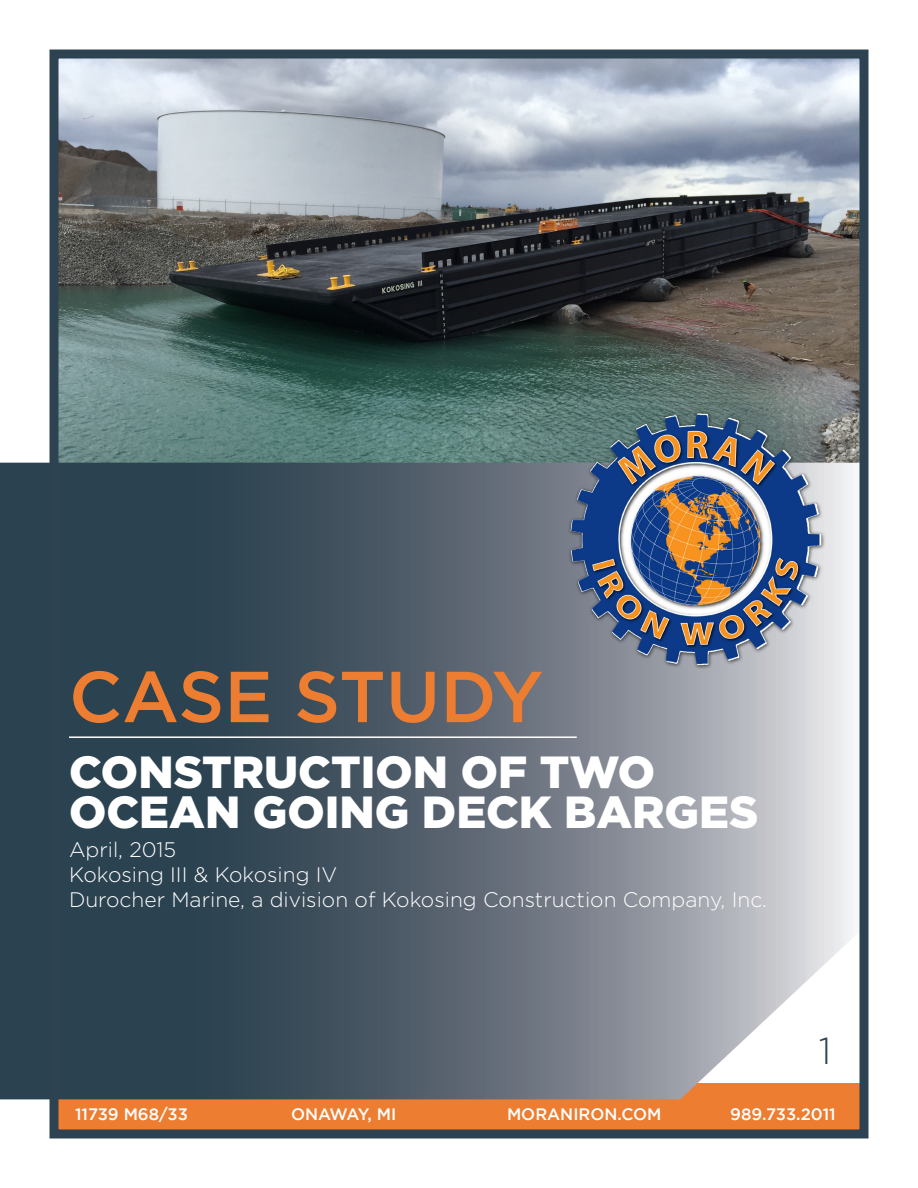
<style>
.page{position:relative;width:918px;height:1188px;background:#fff}
.page>*{position:absolute;margin:0;border:0;box-sizing:border-box;transform-origin:0 0}
.t1{font:500 72px "Gotham";color:#ed7d31}
.t2{font:900 45px/40.5px "Gotham";color:#fff}
.t3{font:300 37.5px "Gotham";color:#2d4351}
.t4{font:300 21px "Gotham";color:#fff}
.t5{font:500 16.5px "Gotham";color:#fff}
.t6{font:500 16.5px "Gotham";letter-spacing:-.045em;color:#fff}
</style>
<div class="page">
<img style="left:60px;top:60px;width:798px;height:403px">
<div style="left:54px;top:1084px;width:810px;height:48px;background:#ed7d31"></div>
<svg style="left:0;top:463px;width:858px;height:636px;background:#606c78"></svg>
<img style="left:567px;top:411px;width:259px;height:259px">
<div style="left:50px;top:50px;width:818px;height:1088px;border:9px solid #2d4351"></div>
<hr style="left:69px;top:736px;width:508px;height:2px;background:#fff">
<p class="t1" style="left:69px;top:656px;width:476px">CASE STUDY</p>
<p class="t2" style="left:69px;top:751px;width:691px">CONSTRUCTION OF TWO<br>OCEAN GOING DECK BARGES</p>
<p class="t4" style="left:69px;top:838px;width:109px">April, 2015</p>
<p class="t4" style="left:69px;top:863px;width:270px">Kokosing III &amp; Kokosing IV</p>
<p class="t4" style="left:69px;top:889px;width:700px">Durocher Marine, a division of Kokosing Construction Company, Inc.</p>
<p class="t3" style="left:819px;top:1031px;width:14px">1</p>
<p class="t5" style="left:75px;top:1105px;width:115px">11739 M68/33</p>
<p class="t6" style="left:291px;top:1105px;width:107px">ONAWAY, MI</p>
<p class="t5" style="left:507px;top:1105px;width:156px">MORANIRON.COM</p>
<p class="t5" style="left:730px;top:1105px;width:107px">989.733.2011</p>
</div>
